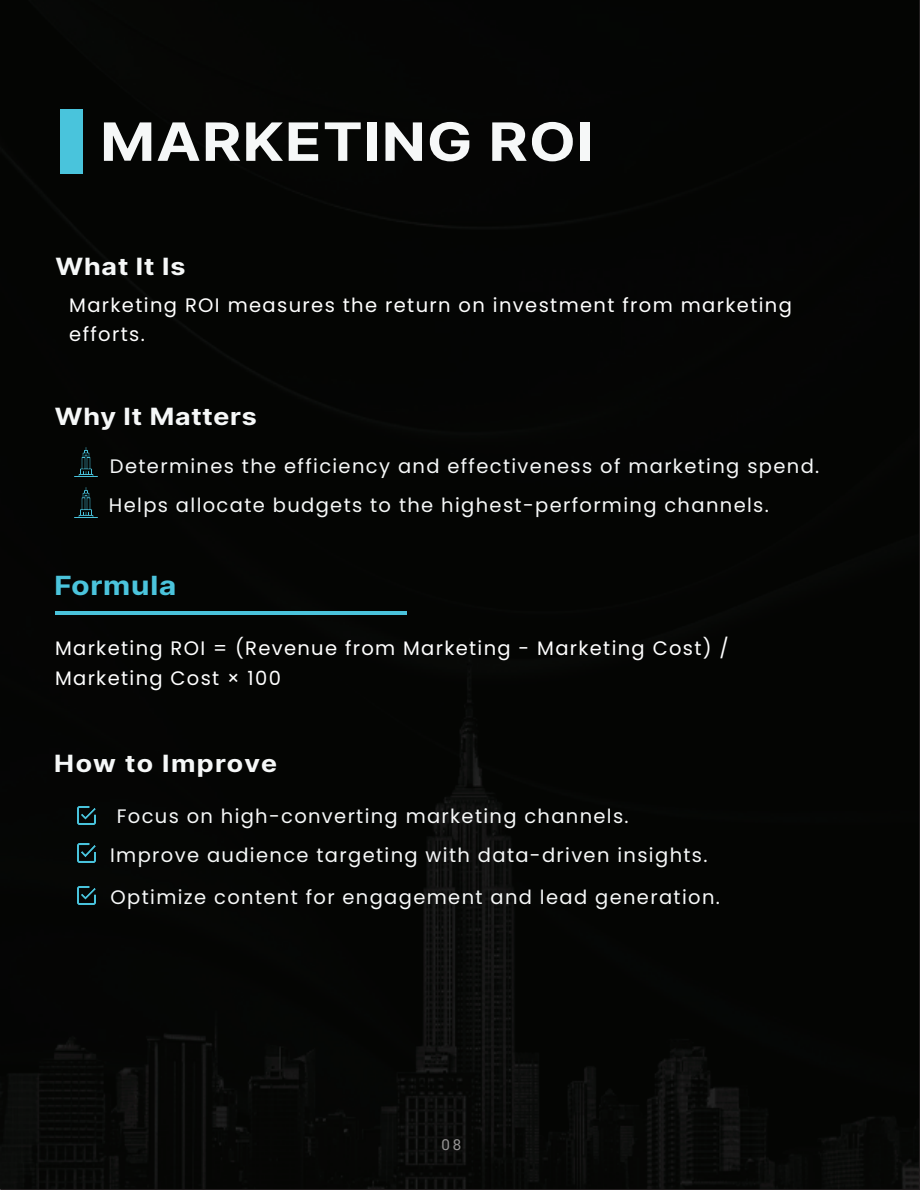
<style>
.page{position:relative;width:920px;height:1190px;background:#fff}
.page>*{position:absolute;margin:0;border:0;box-sizing:border-box;transform-origin:0 0}
.t1{font:700 60px "Stage Grotesk";letter-spacing:.05em;color:#f6f8f8}
.t2{font:700 30px "Stage Grotesk";letter-spacing:.05em;color:#4bc4dc}
.t3{font:700 27px "Stage Grotesk";letter-spacing:.055em;color:#f6f8f8}
.t4{font:700 27px "Stage Grotesk";letter-spacing:.075em;color:#f6f8f8}
.t5{font:19.5px/39.2px "Poppins";letter-spacing:.07em;color:#f6f8f8}
.t6{font:19.5px/28.5px "Poppins";letter-spacing:.07em;color:#fff}
.t7{font:15px "Roboto Flex";color:#959393}
</style>
<div class="page">
<div style="left:0;top:0;width:918px;height:1188px;background:#040503"></div>
<div style="left:60px;top:109px;width:22px;height:65px;background:#49c4dc"></div>
<hr style="left:55px;top:611px;width:351px;height:3px;background:#4ac3db">
<img style="left:71px;top:447px;width:30px;height:29px">
<img style="left:71px;top:488px;width:30px;height:29px">
<img style="left:77px;top:844px;width:18px;height:18px">
<img style="left:77px;top:886px;width:18px;height:18px">
<img style="left:77px;top:806px;width:18px;height:18px">
<h1 class="t1" style="left:101px;top:102px;width:493px">MARKETING ROI</h1>
<h3 class="t3" style="left:56px;top:248px;width:131px">What It Is</h3>
<p class="t6" style="left:69px;top:291px;width:724px">Marketing ROI measures the return on investment from marketing efforts.</p>
<h3 class="t3" style="left:55px;top:399px;width:203px">Why It Matters</h3>
<p class="t5" style="left:109px;top:446px;width:712px">Determines the efficiency and effectiveness of marketing spend.<br>Helps allocate budgets to the highest-performing channels.</p>
<h2 class="t2" style="left:55px;top:566px;width:123px">Formula</h2>
<p class="t6" style="left:55px;top:633px;width:675px;line-height:30px">Marketing ROI = (Revenue from Marketing - Marketing Cost) /<br>Marketing Cost × 100</p>
<h3 class="t4" style="left:55px;top:745px;width:223px">How to Improve</h3>
<p class="t5" style="left:110px;top:796px;width:599px;text-indent:7px">Focus on high-converting marketing channels.<br>Improve audience targeting with data-driven insights.</p>
<p class="t5" style="left:111px;top:877px;width:611px">Optimize content for engagement and lead generation.</p>
<p class="t7" style="left:441px;top:1131px;width:21px">08</p>
</div>
